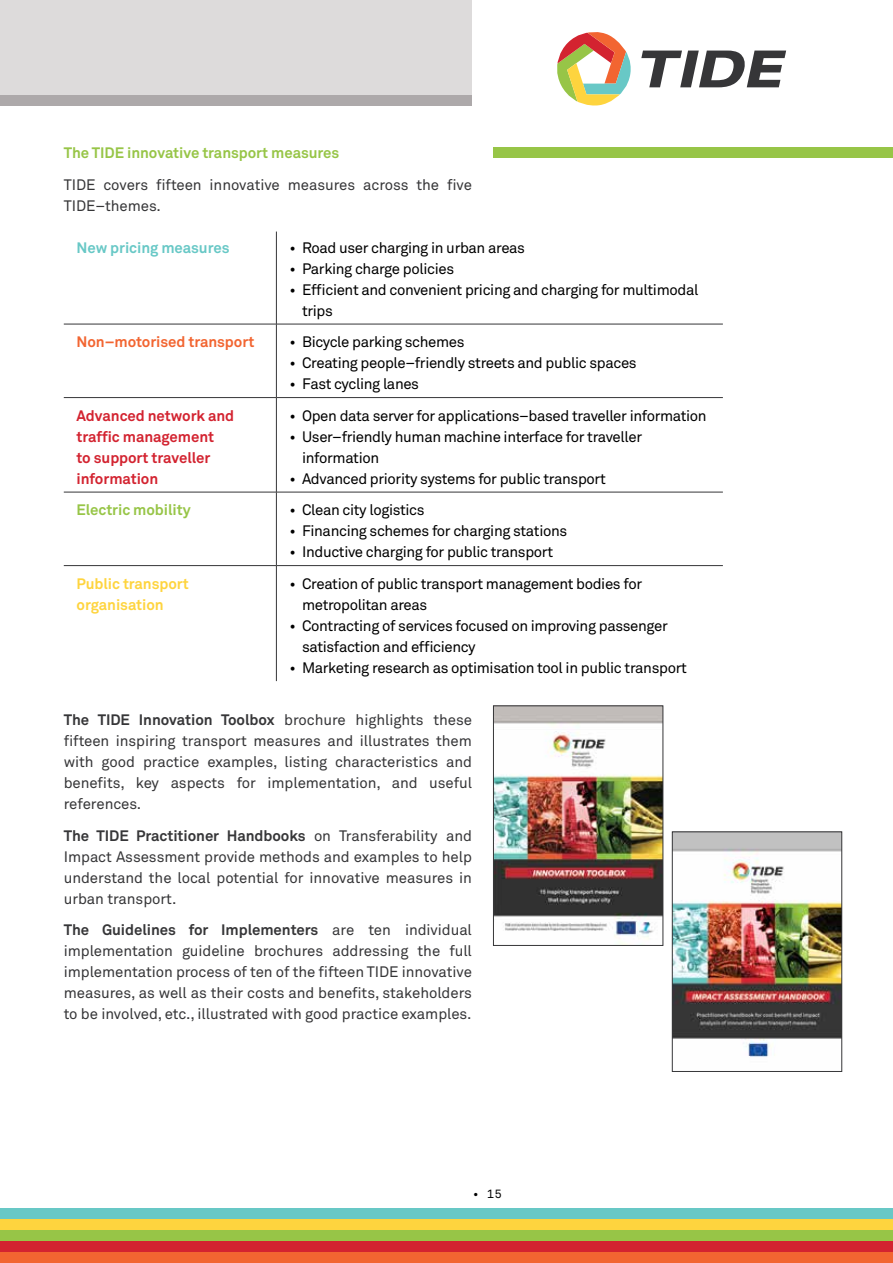
<style>
.page{position:relative;width:893px;height:1263px;background:#fff}
.page>*{position:absolute;margin:0;border:0;box-sizing:border-box;transform-origin:0 0}
.t1{font:15px/21px "Akkurat Pro";letter-spacing:-.005em;color:#363638;text-align:justify}
.t2{font:15px/21px "Akkurat Pro";letter-spacing:-.025em;color:#000}
.t3{font:700 15px/21px "Akkurat Pro";letter-spacing:-.005em;color:#d32330}
.t4{font:700 15px "Akkurat Pro";letter-spacing:-.005em;color:#97c547}
.t5{font:700 15px/21px "Akkurat Pro";letter-spacing:-.005em;color:#fed43e}
.t6{font:700 15px "Akkurat Pro";letter-spacing:-.005em;color:#f26531}
.t7{font:700 15px "Akkurat Pro";letter-spacing:-.005em;color:#68c8c6}
.t8{font:12px "Akkurat Mono";color:#000}
.s1{font-weight:700}
</style>
<div class="page">
<div style="left:0;top:0;width:472px;height:100px;background:#dddbdb"></div>
<div style="left:0;top:95px;width:472px;height:11px;background:#ada9aa"></div>
<svg style="left:641px;top:51px;width:145px;height:36px"></svg>
<svg style="left:557px;top:32px;width:74px;height:74px"></svg>
<div style="left:0;top:1252px;width:893px;height:11px;background:#f26531"></div>
<div style="left:0;top:1241px;width:893px;height:11px;background:#d32330"></div>
<div style="left:0;top:1230px;width:893px;height:11px;background:#97c547"></div>
<div style="left:0;top:1219px;width:893px;height:11px;background:#fed43e"></div>
<div style="left:0;top:1208px;width:893px;height:11px;background:#68c8c6"></div>
<div style="left:493px;top:148px;width:400px;height:10px;background:#97c547"></div>
<hr style="left:276px;top:232px;width:1px;height:92px;background:#363638">
<hr style="left:64px;top:324px;width:212px;height:1px;background:#363638">
<hr style="left:276px;top:324px;width:447px;height:1px;background:#363638">
<hr style="left:276px;top:324px;width:1px;height:73px;background:#363638">
<hr style="left:64px;top:397px;width:212px;height:1px;background:#363638">
<hr style="left:276px;top:397px;width:447px;height:1px;background:#363638">
<hr style="left:276px;top:398px;width:1px;height:94px;background:#363638">
<hr style="left:64px;top:492px;width:212px;height:1px;background:#363638">
<hr style="left:276px;top:492px;width:447px;height:1px;background:#363638">
<hr style="left:276px;top:492px;width:1px;height:73px;background:#363638">
<hr style="left:64px;top:565px;width:212px;height:1px;background:#363638">
<hr style="left:276px;top:565px;width:447px;height:1px;background:#363638">
<hr style="left:276px;top:566px;width:1px;height:115px;background:#363638">
<img style="left:495px;top:708px;width:166px;height:236px">
<div style="left:493px;top:706px;width:170px;height:240px;border:1px solid #363638"></div>
<img style="left:674px;top:834px;width:166px;height:223px">
<div style="left:672px;top:832px;width:170px;height:240px;border:1px solid #363638"></div>
<p class="t4" style="left:64px;top:143px;width:277px">The TIDE innovative transport measures</p>
<p class="t1" style="left:64px;top:174px;width:410px">TIDE covers fifteen innovative measures across the five<br>TIDE–themes.</p>
<p class="t7" style="left:77px;top:238px;width:154px">New pricing measures</p>
<p class="t2" style="left:289px;top:237px;width:237px">• Road user charging in urban areas</p>
<p class="t2" style="left:289px;top:258px;width:166px">• Parking charge policies</p>
<p class="t2" style="left:302px;top:279px;width:398px;text-indent:-13px">• Efficient and convenient pricing and charging for multimodal trips</p>
<p class="t6" style="left:77px;top:332px;width:179px">Non–motorised transport</p>
<p class="t2" style="left:289px;top:332px;width:177px">• Bicycle parking schemes</p>
<p class="t2" style="left:289px;top:353px;width:349px">• Creating people–friendly streets and public spaces</p>
<p class="t2" style="left:289px;top:374px;width:131px">• Fast cycling lanes</p>
<p class="t3" style="left:77px;top:405px;width:159px">Advanced network and traffic management<br>to support traveller information</p>
<p class="t2" style="left:289px;top:405px;width:419px">• Open data server for applications–based traveller information</p>
<p class="t2" style="left:302px;top:426px;width:341px;text-indent:-13px">• User–friendly human machine interface for traveller information</p>
<p class="t2" style="left:289px;top:468px;width:318px">• Advanced priority systems for public transport</p>
<p class="t4" style="left:77px;top:500px;width:116px">Electric mobility</p>
<p class="t2" style="left:289px;top:500px;width:137px">• Clean city logistics</p>
<p class="t2" style="left:289px;top:521px;width:279px">• Financing schemes for charging stations</p>
<p class="t2" style="left:289px;top:542px;width:265px">• Inductive charging for public transport</p>
<p class="t5" style="left:77px;top:573px;width:114px">Public transport organisation</p>
<p class="t2" style="left:302px;top:573px;width:341px;text-indent:-13px">• Creation of public transport management bodies for metropolitan areas</p>
<p class="t2" style="left:302px;top:615px;width:367px;text-indent:-13px">• Contracting of services focused on improving passenger satisfaction and efficiency</p>
<p class="t2" style="left:289px;top:657px;width:399px">• Marketing research as optimisation tool in public transport</p>
<p class="t1" style="left:64px;top:710px;width:410px"><span class="s1">The TIDE Innovation Toolbox</span> brochure highlights these fifteen inspiring transport measures and illustrates them with good practice examples, listing characteristics and benefits, key aspects for implementation, and useful references.</p>
<p class="t1" style="left:64px;top:825px;width:410px"><span class="s1">The TIDE Practitioner Handbooks</span> on Transferability and Impact Assessment provide methods and examples to help understand the local potential for innovative measures in urban transport.</p>
<p class="t1" style="left:64px;top:920px;width:410px"><span class="s1">The Guidelines for Implementers</span> are ten individual implementation guideline brochures addressing the full implementation process of ten of the fifteen TIDE innovative measures, as well as their costs and benefits, stakeholders to be involved, etc., illustrated with good practice examples.</p>
<p class="t8" style="left:472px;top:1186px;width:31px">• 15</p>
</div>
